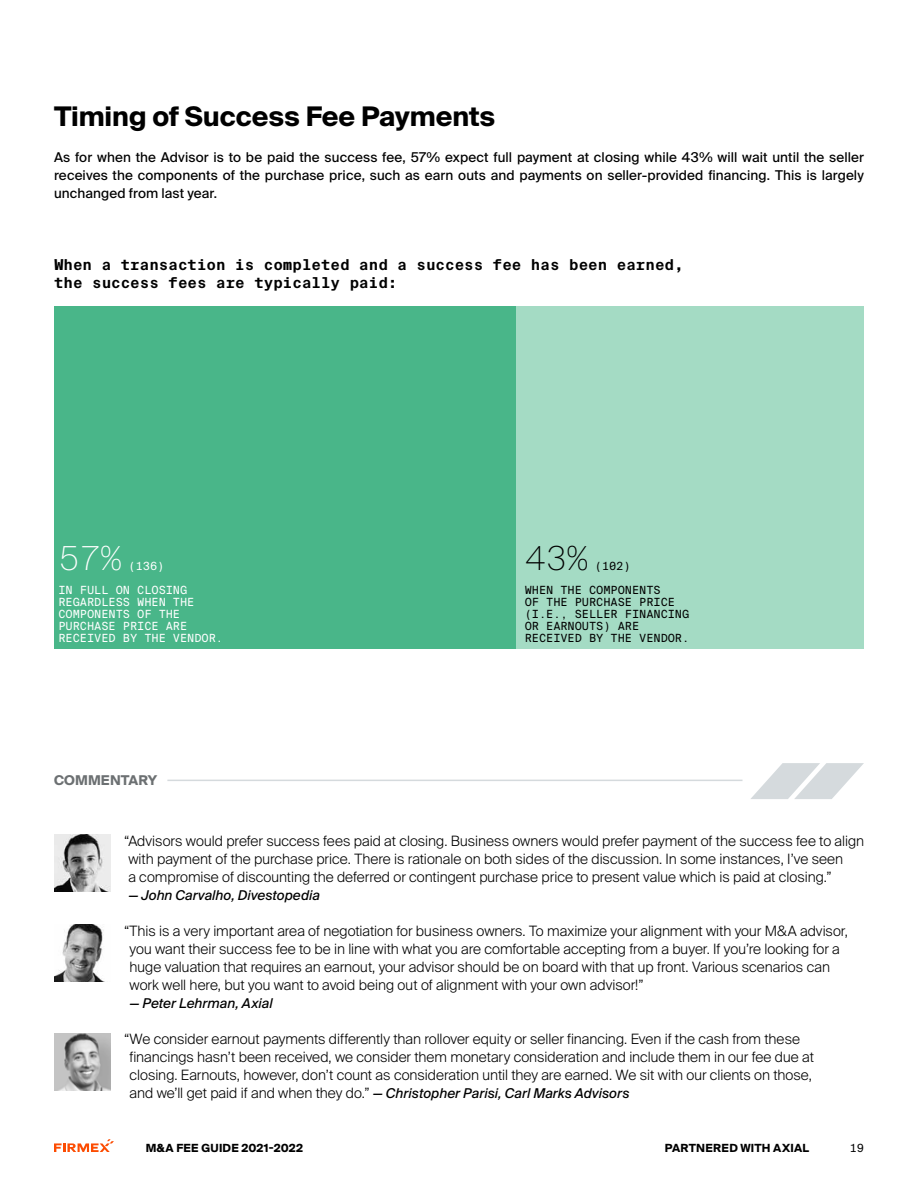
<style>
.page{position:relative;width:918px;height:1188px;background:#fff}
.page>*{position:absolute;margin:0;border:0;box-sizing:border-box;transform-origin:0 0}
.t1{font:100 33px "Suisse Intl Mono";color:#fff}
.t2{font:100 33px "Suisse Intl Mono";color:#000}
.t3{font:700 27px "Suisse Intl";letter-spacing:-.005em;color:#000}
.t4{font:700 15px/18px "Suisse Intl Mono";letter-spacing:-.01em;color:#000}
.t5{font:300 14.25px/18px "Suisse Intl";color:#000}
.t6{font:13.5px/18px "Suisse Intl";letter-spacing:.005em;color:#000;text-align:justify}
.t7{font:italic 13.5px "Suisse Intl";letter-spacing:.005em;color:#000}
.t8{font:700 13.5px "Suisse Intl";letter-spacing:.005em;color:#6c7072}
.t9{font:11.25px/12px "Suisse Intl Mono";letter-spacing:-.01em;color:#000}
.t10{font:11.25px/12px "Suisse Intl Mono";letter-spacing:-.01em;color:#fff}
.t11{font:700 11.25px "Suisse Intl";letter-spacing:.02em;color:#000}
.s1{font-weight:300;font-style:normal;font-size:14.25px}
</style>
<div class="page">
<svg style="left:54px;top:1139px;width:60px;height:13px"></svg>
<div style="left:516px;top:306px;width:348px;height:342px;background:#a4dbc4"></div>
<div style="left:54px;top:306px;width:462px;height:342px;background:#49b689"></div>
<img style="left:54px;top:835px;width:57px;height:57px">
<svg style="left:751px;top:763px;width:113px;height:36px"></svg>
<hr style="left:167px;top:780px;width:576px;height:1px;background:#d5dadd">
<img style="left:54px;top:925px;width:51px;height:57px">
<img style="left:54px;top:1034px;width:57px;height:56px">
<h2 class="t3" style="left:54px;top:101px;width:443px">Timing of Success Fee Payments</h2>
<p class="t6" style="left:54px;top:148px;width:812px">As for when the Advisor is to be paid the success fee, 57% expect full payment at closing while 43% will wait until the seller receives the components of the purchase price, such as earn outs and payments on seller-provided financing. This is largely unchanged from last year.</p>
<p class="t4" style="left:54px;top:256px;width:631px">When a transaction is completed and a success fee has been earned, the success fees are typically paid:</p>
<h1 class="t1" style="left:58px;top:540px;width:65px">57%</h1>
<p class="t10" style="left:58px;top:554px;width:130px;line-height:24px;text-indent:70px">(136)<br>IN FULL ON CLOSING</p>
<p class="t10" style="left:58px;top:596px;width:166px">REGARDLESS WHEN THE<br>COMPONENTS OF THE<br>PURCHASE PRICE ARE<br>RECEIVED BY THE VENDOR.</p>
<p class="t8" style="left:54px;top:772px;width:105px">COMMENTARY</p>
<h1 class="t2" style="left:525px;top:540px;width:65px">43%</h1>
<p class="t9" style="left:525px;top:554px;width:138px;line-height:24px;text-indent:70px">(102)<br>WHEN THE COMPONENTS</p>
<p class="t9" style="left:525px;top:596px;width:166px">OF THE PURCHASE PRICE (I.E., SELLER FINANCING<br>OR EARNOUTS) ARE<br>RECEIVED BY THE VENDOR.</p>
<p class="t5" style="left:128px;top:832px;width:737px;text-indent:-4px">“Advisors would prefer success fees paid at closing. Business owners would prefer payment of the success fee to align with payment of the purchase price. There is rationale on both sides of the discussion. In some instances, I’ve seen<br>a compromise of discounting the deferred or contingent purchase price to present value which is paid at closing.”</p>
<p class="t7" style="left:128px;top:887px;width:193px">— John Carvalho, Divestopedia</p>
<p class="t5" style="left:130px;top:922px;width:720px;text-indent:-6px">“This is a very important area of negotiation for business owners. To maximize your alignment with your M&amp;A advisor, you want their success fee to be in line with what you are comfortable accepting from a buyer. If you’re looking for a huge valuation that requires an earnout, your advisor should be on board with that up front. Various scenarios can work well here, but you want to avoid being out of alignment with your own advisor!”</p>
<p class="t7" style="left:130px;top:995px;width:145px">— Peter Lehrman, Axial</p>
<p class="t5" style="left:130px;top:1030px;width:686px;text-indent:-6px">“We consider earnout payments differently than rollover equity or seller financing. Even if the cash from these financings hasn’t been received, we consider them monetary consideration and include them in our fee due at closing. Earnouts, however, don’t count as consideration until they are earned. We sit with our clients on those,</p>
<p class="t7" style="left:130px;top:1085px;width:501px"><span class="s1">and we’ll get paid if and when they do.”</span> — Christopher Parisi, Carl Marks Advisors</p>
<p class="t11" style="left:146px;top:1142px;width:159px">M&amp;A FEE GUIDE 2021-2022</p>
<p class="t11" style="left:665px;top:1142px;width:146px">PARTNERED WITH AXIAL</p>
<p class="t9" style="left:850px;top:1142px;width:16px">19</p>
</div>
